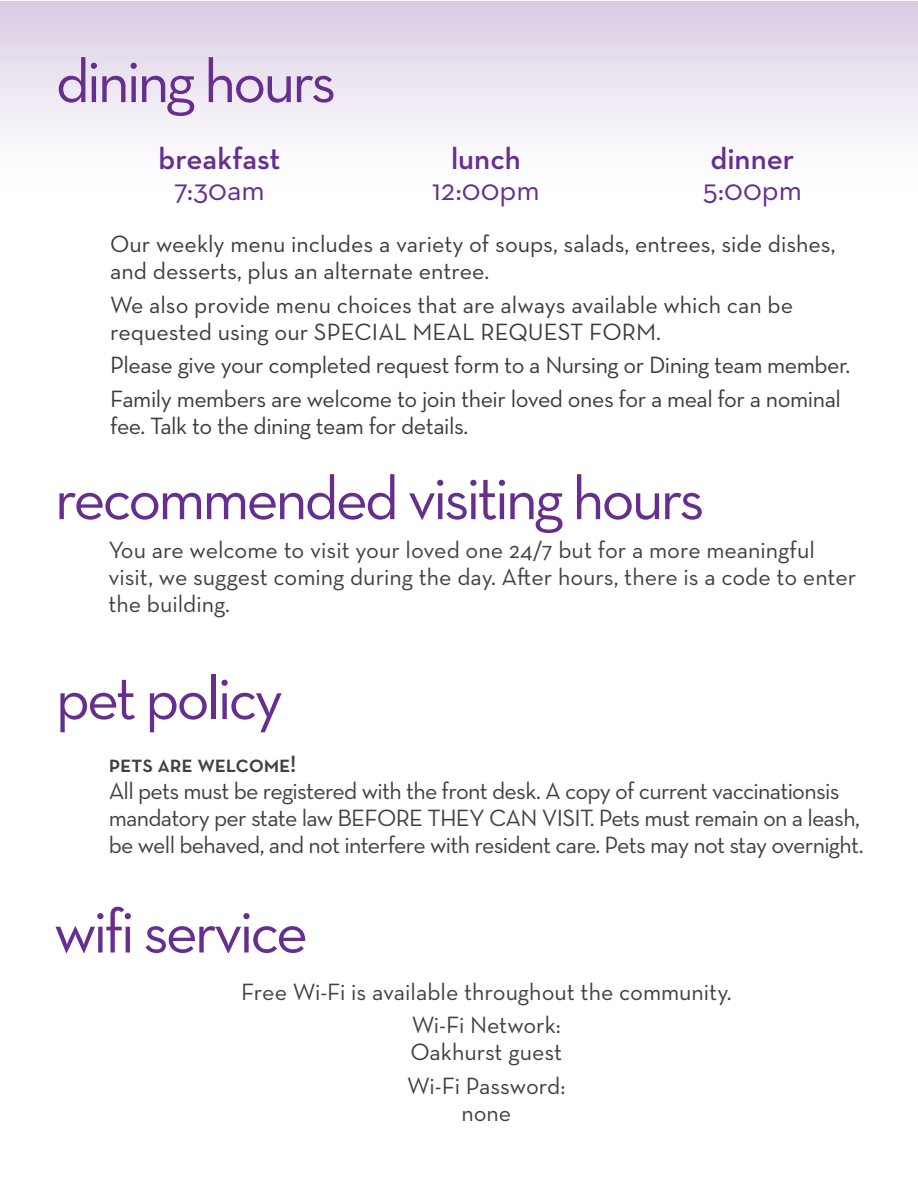
<style>
.page{position:relative;width:918px;height:1188px;background:#fff}
.page>*{position:absolute;margin:0;border:0;box-sizing:border-box;transform-origin:0 0}
.t1{font:62.4px "Neutraface Text";letter-spacing:-.05em;color:#662e8f}
.t2{font:600 30.75px "Neutraface Text";color:#662e8f}
.t3{font:30.75px "Neutraface Text";color:#662e8f}
.t4{font:24px/27px "Neutraface Text";letter-spacing:-.005em;color:#3c3c3c}
.t5{font:24px/27px "Neutraface Text";letter-spacing:-.025em;color:#414042}
.t6{font:24px/27px "Neutraface Text";color:#414042}
.t7{font:24px/34.5px "Neutraface Text";letter-spacing:-.005em;color:#414042}
.t8{font:600 24px "Neutraface Text";letter-spacing:-.01em;color:#414042}
</style>
<div class="page">
<div style="left:0;top:2px;width:918px;height:187px;background:linear-gradient(to bottom,#dbcee4,#fff)"></div>
<h1 class="t1" style="left:56px;top:42px;width:282px">dining hours</h1>
<p class="t2" style="left:159px;top:139px;width:123px">breakfast</p>
<p class="t3" style="left:174px;top:170px;width:92px">7:30am</p>
<p class="t2" style="left:451px;top:139px;width:71px">lunch</p>
<p class="t3" style="left:432px;top:170px;width:109px">12:00pm</p>
<p class="t2" style="left:710px;top:139px;width:86px">dinner</p>
<p class="t3" style="left:703px;top:170px;width:101px">5:00pm</p>
<p class="t4" style="left:110px;top:230px;width:727px">Our weekly menu includes a variety of soups, salads, entrees, side dishes, and desserts, plus an alternate entree.</p>
<p class="t4" style="left:110px;top:291px;width:684px">We also provide menu choices that are always available which can be requested using our SPECIAL MEAL REQUEST FORM.</p>
<p class="t4" style="left:110px;top:348px;width:741px;line-height:33.8px">Please give your completed request form to a Nursing or Dining team member.<br>Family members are welcome to join their loved ones for a meal for a nominal</p>
<p class="t4" style="left:110px;top:412px;width:360px">fee. Talk to the dining team for details.</p>
<h1 class="t1" style="left:55px;top:459px;width:651px">recommended visiting hours</h1>
<p class="t6" style="left:108px;top:536px;width:750px">You are welcome to visit your loved one 24/7 but for a more meaningful visit, we suggest coming during the day. After hours, there is a code to enter the building.</p>
<h1 class="t1" style="left:56px;top:659px;width:229px">pet policy</h1>
<p class="t8" style="left:109px;top:749px;width:189px">pets are welcome!</p>
<p class="t5" style="left:109px;top:777px;width:756px">All pets must be registered with the front desk. A copy of current vaccinationsis mandatory per state law BEFORE THEY CAN VISIT. Pets must remain on a leash, be well behaved, and not interfere with resident care. Pets may not stay overnight.</p>
<h1 class="t1" style="left:54px;top:892px;width:256px">wifi service</h1>
<p class="t6" style="left:241px;top:975px;width:492px;line-height:33px;text-align:center">Free Wi-Fi is available throughout the community.<br>Wi-Fi Network:</p>
<p class="t7" style="left:407px;top:1034px;width:160px">Oakhurst guest<br>Wi-Fi Password:</p>
<p class="t5" style="left:461px;top:1099px;width:51px">none</p>
</div>
